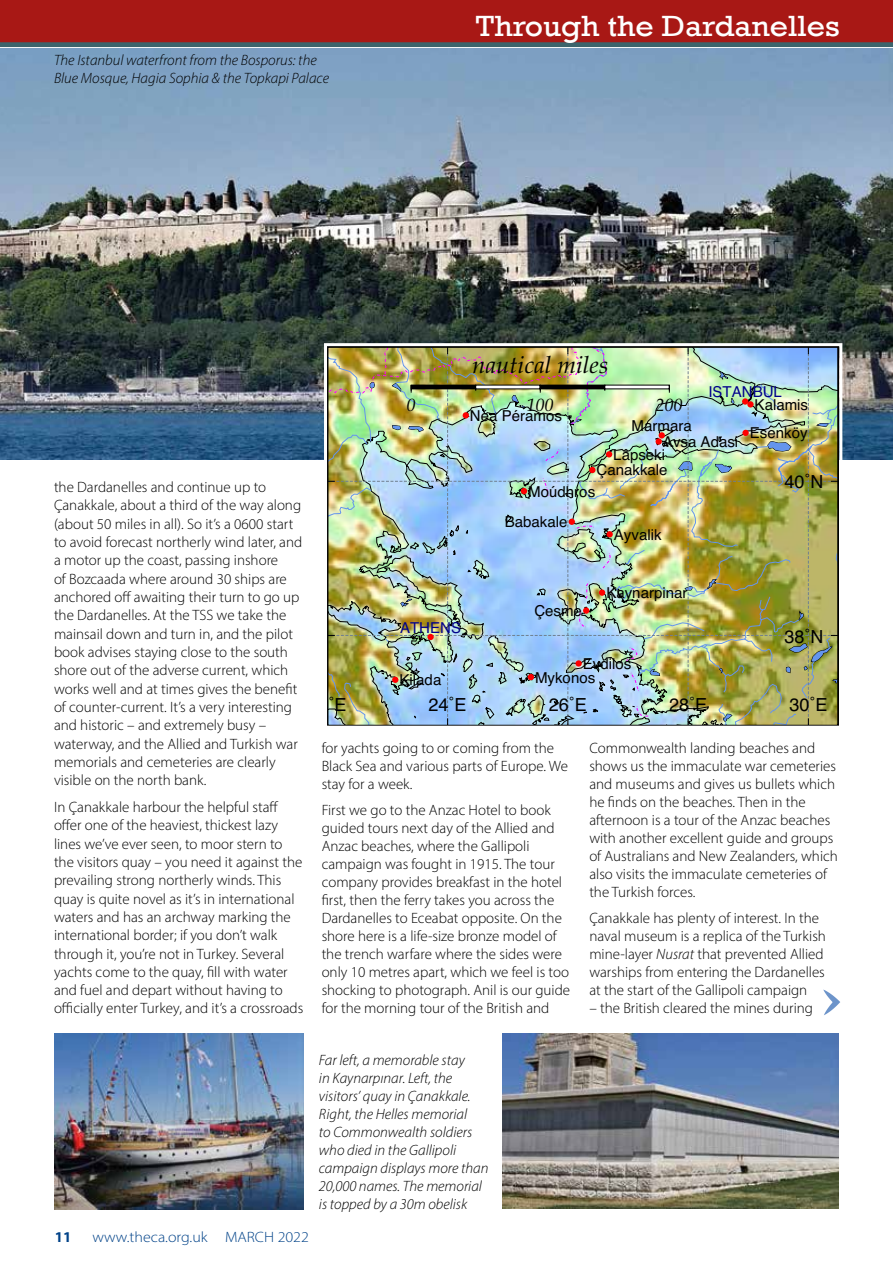
<style>
.page{position:relative;width:893px;height:1263px;background:#fff}
.page>*{position:absolute;margin:0;border:0;box-sizing:border-box;transform-origin:0 0}
.t1{font:30px "Rockwell";color:#fff;scale:1.07 1}
.t2{font:italic 24px "Palatino";color:#000}
.t3{font:18px "Helvetica";color:#000}
.t4{font:italic 18px "Palatino";color:#000}
.t5{font:300 15px/18.3px "Myriad Pro";color:#000}
.t6{font:italic 300 15px/18px "Myriad Pro";color:#000}
.t7{font:15px "Helvetica";color:#000}
.t8{font:300 15px "Myriad Pro";color:#004288;scale:1.07 1}
.t9{font:15px "Helvetica";color:#00008b}
.t10{font:700 15px "Myriad Pro";color:#004288}
.s1{font-style:italic}
</style>
<div class="page">
<div style="left:0;top:0;width:893px;height:44px;background:#a81815"></div>
<img style="left:0;top:49px;width:893px;height:411px">
<svg style="left:823px;top:989px;width:17px;height:26px"></svg>
<img style="left:322px;top:342px;width:522px;height:384px">
<img style="left:54px;top:1033px;width:249px;height:176px">
<img style="left:503px;top:1033px;width:336px;height:175px">
<hr style="left:0;top:43px;width:893px;height:4px;background:#3c646c">
<p class="t6" style="left:54px;top:51px;width:277px">The Istanbul waterfront from the Bosporus: the<br>Blue Mosque, Hagia Sophia &amp; the Topkapi Palace</p>
<h1 class="t1" style="left:476px;top:8px;width:342px">Through the Dardanelles</h1>
<h2 class="t2" style="left:472px;top:345px;width:138px">nautical miles</h2>
<p class="t5" style="left:54px;top:478px;width:250px">the Dardanelles and continue up to Çanakkale, about a third of the way along (about 50 miles in all). So it’s a 0600 start to avoid forecast northerly wind later, and a motor up the coast, passing inshore<br>of Bozcaada where around 30 ships are anchored off awaiting their turn to go up the Dardanelles. At the TSS we take the mainsail down and turn in, and the pilot book advises staying close to the south shore out of the adverse current, which works well and at times gives the benefit of counter-current. It’s a very interesting and historic – and extremely busy – waterway, and the Allied and Turkish war memorials and cemeteries are clearly visible on the north bank.</p>
<p class="t5" style="left:54px;top:798px;width:251px">In Çanakkale harbour the helpful staff offer one of the heaviest, thickest lazy lines we’ve ever seen, to moor stern to the visitors quay – you need it against the prevailing strong northerly winds. This quay is quite novel as it’s in international waters and has an archway marking the international border; if you don’t walk through it, you’re not in Turkey. Several yachts come to the quay, fill with water and fuel and depart without having to officially enter Turkey, and it’s a crossroads</p>
<p class="t9" style="left:708px;top:380px;width:75px">ISTANBUL</p>
<p class="t4" style="left:407px;top:389px;width:11px">0</p>
<p class="t4" style="left:527px;top:389px;width:29px">100</p>
<p class="t4" style="left:656px;top:389px;width:29px">200</p>
<p class="t7" style="left:755px;top:393px;width:55px">Kalamis</p>
<p class="t7" style="left:470px;top:404px;width:94px">Néa Péramos</p>
<p class="t7" style="left:632px;top:414px;width:62px">Marmara</p>
<p class="t7" style="left:750px;top:421px;width:59px">Esenköy</p>
<p class="t7" style="left:663px;top:430px;width:77px">Avsa Adasi</p>
<p class="t7" style="left:613px;top:443px;width:53px">Lâpseki</p>
<p class="t7" style="left:596px;top:459px;width:73px">Çanakkale</p>
<p class="t3" style="left:784px;top:468px;width:41px">40˚N</p>
<p class="t7" style="left:528px;top:480px;width:68px">Moúdhros</p>
<p class="t9" style="left:400px;top:616px;width:63px">ATHENS</p>
<p class="t7" style="left:505px;top:510px;width:64px">Babakale</p>
<p class="t7" style="left:534px;top:599px;width:49px">Çesme</p>
<p class="t7" style="left:614px;top:523px;width:49px">Ayvalik</p>
<p class="t7" style="left:606px;top:581px;width:83px">Kaynarpinar</p>
<p class="t7" style="left:583px;top:652px;width:50px">Evdilos</p>
<p class="t7" style="left:400px;top:668px;width:43px">Kilada</p>
<p class="t7" style="left:535px;top:666px;width:62px">Mykonos</p>
<p class="t3" style="left:784px;top:622px;width:41px">38˚N</p>
<p class="t3" style="left:318px;top:691px;width:30px">2˚E</p>
<p class="t3" style="left:429px;top:691px;width:40px">24˚E</p>
<p class="t3" style="left:549px;top:691px;width:40px">26˚E</p>
<p class="t3" style="left:669px;top:691px;width:40px">28˚E</p>
<p class="t3" style="left:789px;top:691px;width:40px">30˚E</p>
<p class="t5" style="left:322px;top:738px;width:248px">for yachts going to or coming from the<br>Black Sea and various parts of Europe. We stay for a week.</p>
<p class="t5" style="left:322px;top:801px;width:250px">First we go to the Anzac Hotel to book guided tours next day of the Allied and Anzac beaches, where the Gallipoli campaign was fought in 1915. The tour company provides breakfast in the hotel first, then the ferry takes you across the Dardanelles to Eceabat opposite. On the shore here is a life-size bronze model of the trench warfare where the sides were only 10 metres apart, which we feel is too shocking to photograph. Anil is our guide for the morning tour of the British and</p>
<p class="t5" style="left:589px;top:738px;width:250px">Commonwealth landing beaches and shows us the immaculate war cemeteries and museums and gives us bullets which he finds on the beaches. Then in the afternoon is a tour of the Anzac beaches with another excellent guide and groups of Australians and New Zealanders, which also visits the immaculate cemeteries of the Turkish forces.</p>
<p class="t5" style="left:589px;top:909px;width:238px">Çanakkale has plenty of interest. In the naval museum is a replica of the Turkish mine-layer <span class="s1">Nusrat</span> that prevented Allied warships from entering the Dardanelles at the start of the Gallipoli campaign</p>
<p class="t5" style="left:589px;top:999px;width:225px">– the British cleared the mines during</p>
<p class="t10" style="left:55px;top:1227px;width:18px">11</p>
<p class="t8" style="left:92px;top:1227px;width:204px">www.theca.org.uk MARCH 2022</p>
<p class="t6" style="left:319px;top:1051px;width:171px">Far left, a memorable stay<br>in Kaynarpınar. Left, the visitors’ quay in Çanakkale.<br>Right, the Helles memorial<br>to Commonwealth soldiers who died in the Gallipoli campaign displays more than<br>20,000 names. The memorial is topped by a 30m obelisk</p>
</div>
